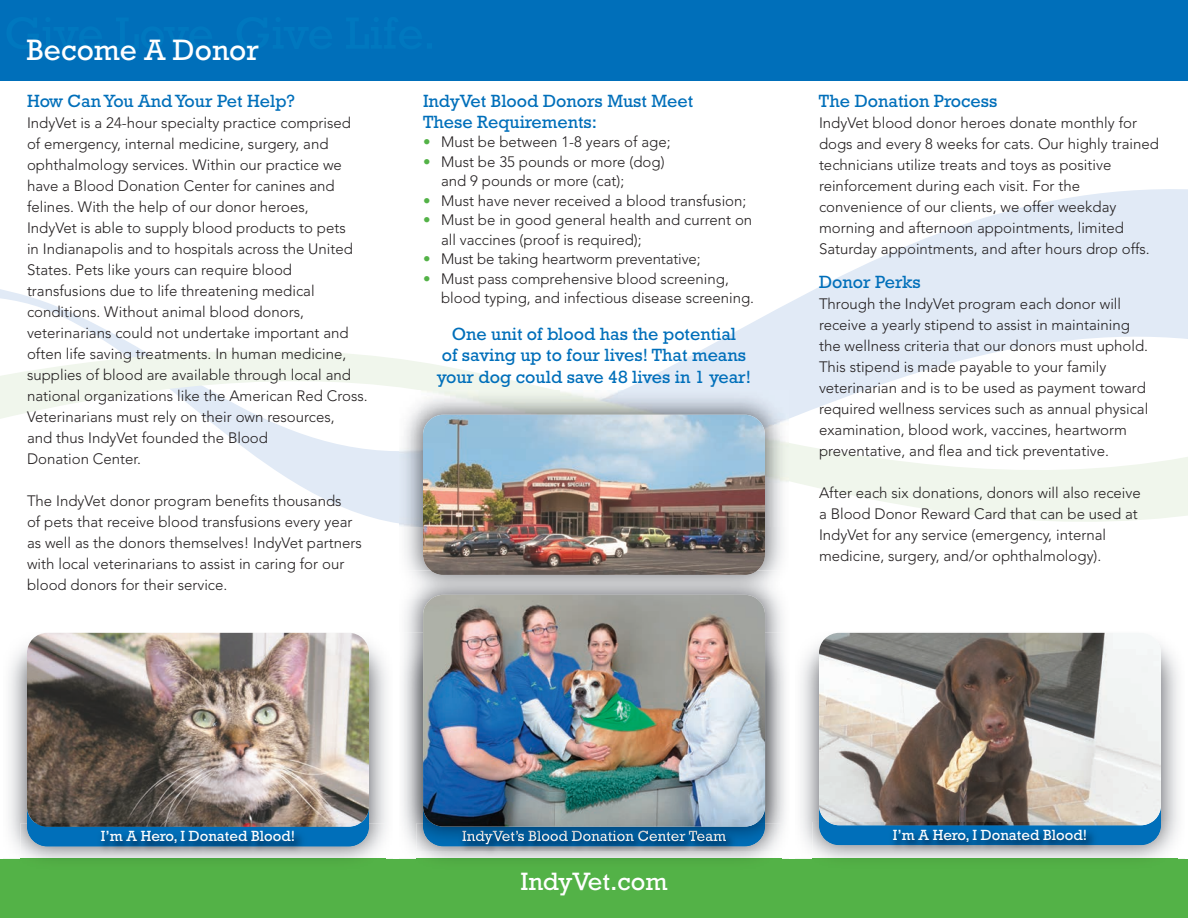
<style>
.page{position:relative;width:1188px;height:918px;background:#fff}
.page>*{position:absolute;margin:0;border:0;box-sizing:border-box;transform-origin:0 0}
.t1{font:30px "Rockwell";color:#fff}
.t2{font:25.5px "Rockwell";color:#fff}
.t3{font:18px/21.6px "Rockwell";color:#006fba}
.t4{font:300 15px/21px "Avenir";color:#231f20}
.t5{font:15px "Rockwell";color:#fff}
.s1{color:#53b247}
</style>
<div class="page">
<div style="left:0;top:859px;width:1188px;height:59px;background:#53b247"></div>
<svg style="left:0;top:189px;width:1188px;height:120px"></svg>
<svg style="left:0;top:309px;width:1188px;height:214px"></svg>
<div style="left:0;top:0;width:1188px;height:81px;background:#006fba"></div>
<img style="left:399px;top:391px;width:390px;height:179px">
<img style="left:423px;top:415px;width:342px;height:160px;border-radius:20px">
<img style="left:795px;top:632px;width:390px;height:227px">
<img style="left:819px;top:633px;width:342px;height:192px;border-radius:20px">
<img style="left:813px;top:822px;width:364px;height:37px">
<img style="left:819px;top:822px;width:342px;height:23px">
<img style="left:828px;top:822px;width:324px;height:3px">
<img style="left:3px;top:632px;width:390px;height:227px">
<img style="left:27px;top:633px;width:342px;height:194px;border-radius:20px">
<img style="left:21px;top:823px;width:364px;height:36px">
<img style="left:27px;top:823px;width:342px;height:23px">
<img style="left:36px;top:823px;width:324px;height:4px">
<img style="left:399px;top:858px;width:18px;height:1px">
<img style="left:417px;top:851px;width:364px;height:8px">
<img style="left:431px;top:570px;width:326px;height:5px">
<img style="left:403px;top:632px;width:382px;height:219px">
<img style="left:423px;top:826px;width:342px;height:20px">
<img style="left:462px;top:831px;width:106px;height:13px">
<img style="left:423px;top:595px;width:342px;height:232px;border-radius:20px">
<h1 class="t1" style="left:26px;top:32px;width:234px">Become A Donor</h1>
<p class="t3" style="left:27px;top:90px;width:270px">How Can You And Your Pet Help?</p>
<p class="t4" style="left:27px;top:112px;width:342px">IndyVet is a 24-hour specialty practice comprised of emergency, internal medicine, surgery, and ophthalmology services. Within our practice we have a Blood Donation Center for canines and felines. With the help of our donor heroes,<br>IndyVet is able to supply blood products to pets<br>in Indianapolis and to hospitals across the United States. Pets like yours can require blood transfusions due to life threatening medical conditions. Without animal blood donors, veterinarians could not undertake important and often life saving treatments. In human medicine, supplies of blood are available through local and national organizations like the American Red Cross.<br>Veterinarians must rely on their own resources,<br>and thus IndyVet founded the Blood<br>Donation Center.</p>
<p class="t4" style="left:27px;top:490px;width:336px">The IndyVet donor program benefits thousands<br>of pets that receive blood transfusions every year as well as the donors themselves! IndyVet partners with local veterinarians to assist in caring for our blood donors for their service.</p>
<p class="t3" style="left:423px;top:90px;width:272px;line-height:21px">IndyVet Blood Donors Must Meet<br>These Requirements:</p>
<p class="t4" style="left:423px;top:132px;width:249px"><span class="s1">•</span> Must be between 1-8 years of age;</p>
<p class="t4" style="left:441px;top:152px;width:225px;line-height:19.5px;text-indent:-18px"><span class="s1">•</span> Must be 35 pounds or more (dog) and 9 pounds or more (cat);</p>
<p class="t4" style="left:423px;top:190px;width:325px"><span class="s1">•</span> Must have never received a blood transfusion;</p>
<p class="t4" style="left:441px;top:211px;width:313px;line-height:19.5px;text-indent:-18px"><span class="s1">•</span> Must be in good general health and current on all vaccines (proof is required);</p>
<p class="t4" style="left:423px;top:249px;width:279px"><span class="s1">•</span> Must be taking heartworm preventative;</p>
<p class="t4" style="left:441px;top:269px;width:315px;line-height:19.5px;text-indent:-18px"><span class="s1">•</span> Must pass comprehensive blood screening, blood typing, and infectious disease screening.</p>
<p class="t3" style="left:437px;top:323px;width:316px;text-align:center">One unit of blood has the potential<br>of saving up to four lives! That means your dog could save 48 lives in 1 year!</p>
<p class="t3" style="left:819px;top:90px;width:180px">The Donation Process</p>
<p class="t4" style="left:819px;top:112px;width:341px">IndyVet blood donor heroes donate monthly for dogs and every 8 weeks for cats. Our highly trained technicians utilize treats and toys as positive reinforcement during each visit. For the convenience of our clients, we offer weekday morning and afternoon appointments, limited Saturday appointments, and after hours drop offs.</p>
<p class="t3" style="left:819px;top:271px;width:103px">Donor Perks</p>
<p class="t4" style="left:819px;top:294px;width:331px">Through the IndyVet program each donor will receive a yearly stipend to assist in maintaining the wellness criteria that our donors must uphold.<br>This stipend is made payable to your family veterinarian and is to be used as payment toward required wellness services such as annual physical examination, blood work, vaccines, heartworm preventative, and flea and tick preventative.</p>
<p class="t4" style="left:819px;top:483px;width:323px">After each six donations, donors will also receive a Blood Donor Reward Card that can be used at IndyVet for any service (emergency, internal medicine, surgery, and/or ophthalmology).</p>
<p class="t5" style="left:101px;top:827px;width:196px">I’m A Hero, I Donated Blood!</p>
<p class="t5" style="left:893px;top:826px;width:196px">I’m A Hero, I Donated Blood!</p>
<h2 class="t2" style="left:520px;top:866px;width:149px">IndyVet.com</h2>
</div>
